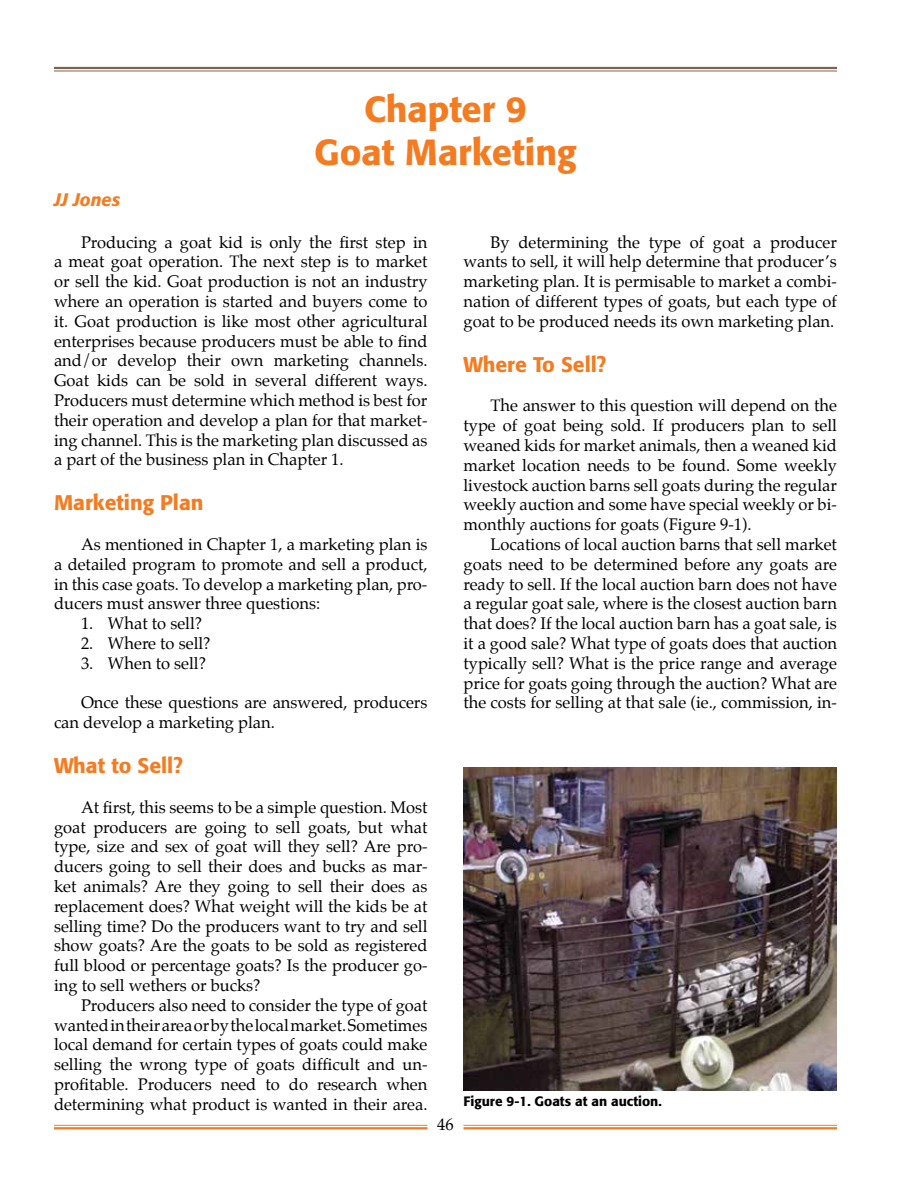
<style>
.page{position:relative;width:918px;height:1188px;background:#fff}
.page>*{position:absolute;margin:0;border:0;box-sizing:border-box;transform-origin:0 0}
.t1{font:500 36px/43.2px "Formata";color:#f47b20;text-align:center}
.t2{font:500 21px "Formata";color:#f47b20}
.t3{font:italic 500 18px "Formata";color:#f47b20}
.t4{font:16.5px/19.8px "Palatino";color:#000;text-align:justify}
.t5{font:500 13.5px "Formata";color:#000}
</style>
<div class="page">
<hr style="left:54px;top:67px;width:783px;height:2px;background:#80624e">
<hr style="left:54px;top:71px;width:783px;height:1px;background:#80624e">
<img style="left:464px;top:767px;width:373px;height:323px">
<hr style="left:464px;top:1125px;width:373px;height:1px;background:#f47b20">
<hr style="left:464px;top:1127px;width:373px;height:2px;background:#f47b20">
<hr style="left:54px;top:1125px;width:374px;height:1px;background:#f47b20">
<hr style="left:54px;top:1127px;width:374px;height:2px;background:#f47b20">
<h1 class="t1" style="left:314px;top:88px;width:264px">Chapter 9<br>Goat Marketing</h1>
<p class="t3" style="left:54px;top:188px;width:68px">JJ Jones</p>
<p class="t4" style="left:54px;top:233px;width:375px;text-indent:27px">Producing a goat kid is only the first step in a meat goat operation. The next step is to market or sell the kid. Goat production is not an industry where an operation is started and buyers come to it. Goat production is like most other agricultural enterprises because producers must be able to find and/or develop their own marketing channels.<br>Goat kids can be sold in several different ways.<br>Producers must determine which method is best for their operation and develop a plan for that market&shy;ing channel. This is the marketing plan discussed as a part of the business plan in Chapter 1.</p>
<p class="t2" style="left:54px;top:490px;width:151px">Marketing Plan</p>
<p class="t4" style="left:54px;top:536px;width:375px;text-indent:27px">As mentioned in Chapter 1, a marketing plan is a detailed program to promote and sell a product, in this case goats. To develop a marketing plan, pro&shy;ducers must answer three questions:</p>
<p class="t4" style="left:81px;top:615px;width:123px">1. What to sell?</p>
<p class="t4" style="left:81px;top:635px;width:131px">2. Where to sell?</p>
<p class="t4" style="left:81px;top:655px;width:127px">3. When to sell?</p>
<p class="t4" style="left:54px;top:694px;width:375px;text-indent:27px">Once these questions are answered, producers can develop a marketing plan.</p>
<p class="t2" style="left:54px;top:753px;width:131px">What to Sell?</p>
<p class="t4" style="left:54px;top:799px;width:375px;text-indent:27px">At first, this seems to be a simple question. Most goat producers are going to sell goats, but what type, size and sex of goat will they sell? Are pro&shy;ducers going to sell their does and bucks as mar&shy;ket animals? Are they going to sell their does as replacement does? What weight will the kids be at selling time? Do the producers want to try and sell show goats? Are the goats to be sold as registered full blood or percentage goats? Is the producer go&shy;ing to sell wethers or bucks?</p>
<p class="t4" style="left:54px;top:997px;width:375px;text-indent:27px">Producers also need to consider the type of goat wanted in their area or by the local market. Sometimes local demand for certain types of goats could make selling the wrong type of goats difficult and un&shy;profitable. Producers need to do research when determining what product is wanted in their area.</p>
<p class="t4" style="left:437px;top:1115px;width:18px">46</p>
<p class="t4" style="left:464px;top:233px;width:375px;text-indent:27px">By determining the type of goat a producer wants to sell, it will help determine that producer’s marketing plan. It is permisable to market a combi&shy;nation of different types of goats, but each type of goat to be produced needs its own marketing plan.</p>
<p class="t2" style="left:464px;top:351px;width:145px">Where To Sell?</p>
<p class="t4" style="left:464px;top:397px;width:375px;text-indent:27px">The answer to this question will depend on the type of goat being sold. If producers plan to sell weaned kids for market animals, then a weaned kid market location needs to be found. Some weekly livestock auction barns sell goats during the regular weekly auction and some have special weekly or bi&shy;monthly auctions for goats (Figure 9-1).</p>
<p class="t4" style="left:464px;top:536px;width:375px;text-indent:27px">Locations of local auction barns that sell market goats need to be determined before any goats are ready to sell. If the local auction barn does not have a regular goat sale, where is the closest auction barn that does? If the local auction barn has a goat sale, is it a good sale? What type of goats does that auction typically sell? What is the price range and average price for goats going through the auction? What are the costs for selling at that sale (ie., commission, in-</p>
<p class="t5" style="left:464px;top:1093px;width:200px">Figure 9-1. Goats at an auction.</p>
</div>
